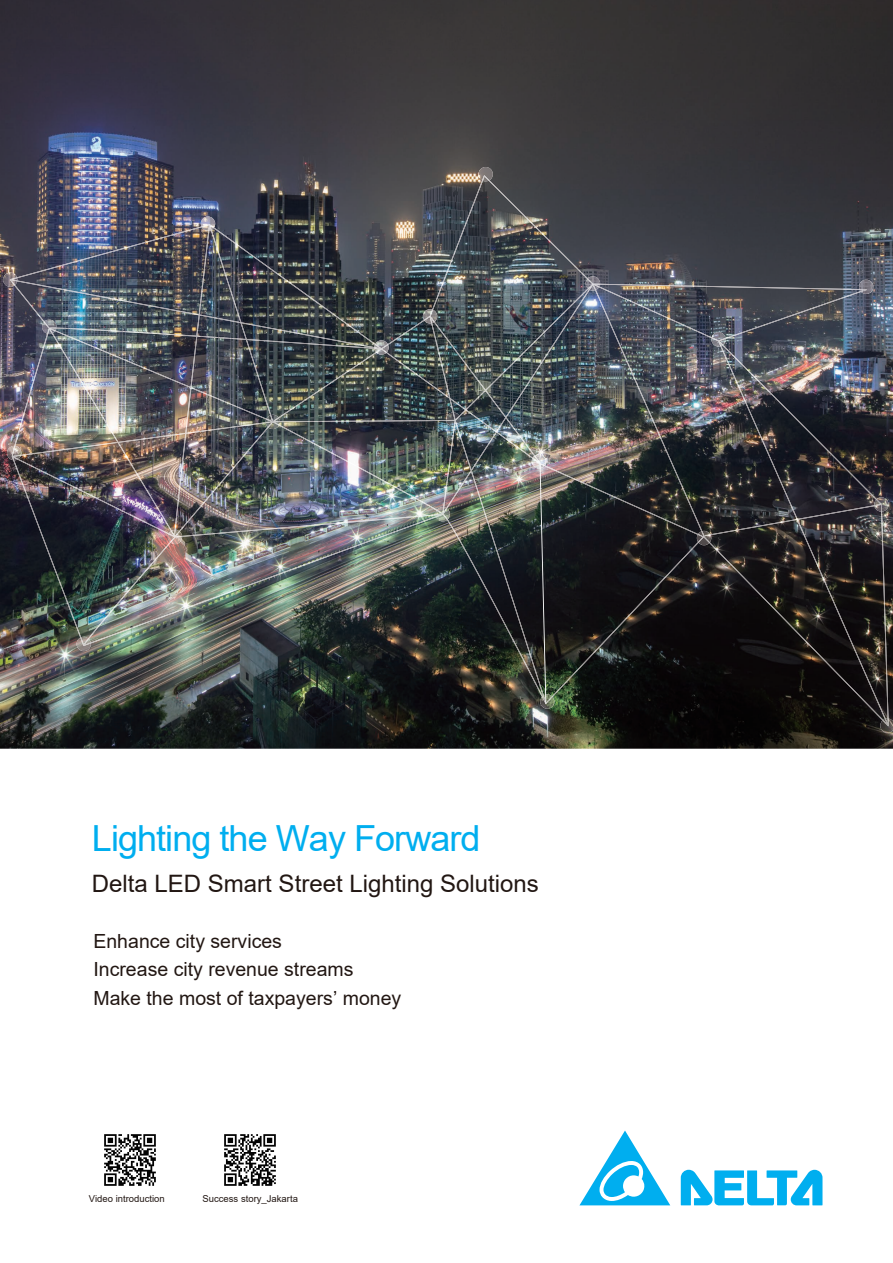
<style>
.page{position:relative;width:893px;height:1263px;background:#fff}
.page>*{position:absolute;margin:0;border:0;box-sizing:border-box;transform-origin:0 0}
.t1{font:36px "Arial";letter-spacing:-.025em;color:#00aeef}
.t2{font:24px "Arial";color:#221713}
.t3{font:19.5px/28.5px "Arial";color:#221713}
.t4{font:9.45px "Arial";color:#221713}
</style>
<div class="page">
<svg style="left:681px;top:1170px;width:141px;height:35px"></svg>
<svg style="left:579px;top:1130px;width:91px;height:75px"></svg>
<img style="left:0;top:0;width:893px;height:749px">
<img style="left:224px;top:1134px;width:52px;height:52px">
<img style="left:104px;top:1134px;width:52px;height:52px">
<img style="left:14px;top:280px;width:177px;height:58px">
<img style="left:260px;top:318px;width:114px;height:31px">
<img style="left:14px;top:333px;width:105px;height:151px">
<img style="left:119px;top:456px;width:53px;height:78px">
<img style="left:81px;top:484px;width:38px;height:26px">
<img style="left:191px;top:230px;width:69px;height:151px">
<img style="left:180px;top:381px;width:91px;height:101px">
<img style="left:175px;top:481px;width:48px;height:46px">
<img style="left:138px;top:527px;width:149px;height:74px">
<img style="left:287px;top:514px;width:149px;height:44px">
<img style="left:88px;top:579px;width:50px;height:64px">
<img style="left:287px;top:557px;width:39px;height:15px">
<img style="left:138px;top:600px;width:71px;height:26px">
<img style="left:279px;top:420px;width:167px;height:91px">
<img style="left:595px;top:330px;width:23px;height:11px">
<img style="left:617px;top:341px;width:35px;height:79px">
<img style="left:652px;top:417px;width:50px;height:175px">
<img style="left:602px;top:590px;width:50px;height:55px">
<img style="left:552px;top:643px;width:50px;height:54px">
<img style="left:722px;top:345px;width:49px;height:47px">
<img style="left:784px;top:392px;width:34px;height:48px">
<img style="left:793px;top:440px;width:84px;height:80px">
<img style="left:710px;top:520px;width:22px;height:4px">
<img style="left:13px;top:460px;width:68px;height:178px">
<img style="left:21px;top:422px;width:245px;height:34px">
<img style="left:55px;top:330px;width:53px;height:24px">
<img style="left:376px;top:320px;width:50px;height:71px">
<img style="left:536px;top:289px;width:54px;height:83px">
<img style="left:108px;top:352px;width:93px;height:39px">
<img style="left:317px;top:352px;width:59px;height:39px">
<img style="left:483px;top:370px;width:53px;height:276px">
<img style="left:198px;top:391px;width:121px;height:28px">
<img style="left:446px;top:419px;width:37px;height:165px">
<img style="left:516px;top:646px;width:24px;height:51px">
<img style="left:546px;top:287px;width:149px;height:43px">
<img style="left:502px;top:330px;width:46px;height:43px">
<img style="left:692px;top:330px;width:20px;height:8px">
<img style="left:477px;top:373px;width:27px;height:5px">
<img style="left:170px;top:226px;width:51px;height:10px">
<img style="left:463px;top:180px;width:76px;height:49px">
<img style="left:17px;top:235px;width:153px;height:43px">
<img style="left:221px;top:233px;width:64px;height:46px">
<img style="left:426px;top:229px;width:51px;height:190px">
<img style="left:537px;top:229px;width:51px;height:50px">
<img style="left:283px;top:278px;width:70px;height:50px">
<img style="left:586px;top:278px;width:275px;height:50px">
<img style="left:351px;top:327px;width:70px;height:50px">
<img style="left:720px;top:327px;width:38px;height:50px">
<svg style="left:419px;top:377px;width:7px;height:5px"></svg>
<img style="left:477px;top:378px;width:51px;height:77px">
<img style="left:732px;top:377px;width:52px;height:242px">
<img style="left:528px;top:446px;width:51px;height:36px">
<img style="left:579px;top:481px;width:97px;height:43px">
<img style="left:783px;top:487px;width:52px;height:185px">
<img style="left:673px;top:524px;width:60px;height:43px">
<img style="left:835px;top:603px;width:46px;height:117px">
<img style="left:881px;top:512px;width:7px;height:206px">
<img style="left:880px;top:718px;width:13px;height:15px">
<svg style="left:882px;top:718px;width:7px;height:8px"></svg>
<img style="left:859px;top:280px;width:14px;height:14px">
<svg style="left:859px;top:289px;width:8px;height:3px"></svg>
<img style="left:874px;top:497px;width:15px;height:15px">
<svg style="left:874px;top:499px;width:8px;height:13px"></svg>
<img style="left:540px;top:694px;width:14px;height:15px">
<svg style="left:546px;top:695px;width:7px;height:9px"></svg>
<img style="left:436px;top:507px;width:14px;height:14px">
<svg style="left:436px;top:507px;width:12px;height:13px"></svg>
<img style="left:168px;top:543px;width:14px;height:1px">
<svg style="left:168px;top:530px;width:14px;height:13px"></svg>
<img style="left:697px;top:531px;width:14px;height:14px">
<svg style="left:698px;top:531px;width:13px;height:12px"></svg>
<img style="left:711px;top:332px;width:15px;height:5px">
<svg style="left:711px;top:337px;width:15px;height:9px"></svg>
<img style="left:478px;top:167px;width:15px;height:14px">
<svg style="left:482px;top:175px;width:7px;height:6px"></svg>
<img style="left:3px;top:272px;width:14px;height:15px">
<svg style="left:10px;top:277px;width:7px;height:9px"></svg>
<img style="left:42px;top:320px;width:14px;height:14px">
<svg style="left:44px;top:321px;width:12px;height:13px"></svg>
<img style="left:7px;top:446px;width:5px;height:14px">
<svg style="left:12px;top:446px;width:9px;height:14px"></svg>
<img style="left:77px;top:637px;width:14px;height:14px">
<svg style="left:80px;top:637px;width:11px;height:9px"></svg>
<img style="left:586px;top:276px;width:14px;height:15px">
<svg style="left:587px;top:278px;width:13px;height:12px"></svg>
<img style="left:266px;top:428px;width:14px;height:1px">
<svg style="left:266px;top:415px;width:14px;height:13px"></svg>
<img style="left:423px;top:309px;width:14px;height:15px">
<svg style="left:424px;top:309px;width:11px;height:14px"></svg>
<img style="left:532px;top:454px;width:14px;height:15px">
<svg style="left:532px;top:455px;width:13px;height:11px"></svg>
<img style="left:446px;top:412px;width:14px;height:4px">
<img style="left:453px;top:412px;width:4px;height:4px">
<svg style="left:446px;top:416px;width:14px;height:11px"></svg>
<img style="left:201px;top:216px;width:14px;height:15px">
<svg style="left:201px;top:224px;width:13px;height:7px"></svg>
<img style="left:374px;top:340px;width:15px;height:15px">
<svg style="left:374px;top:344px;width:14px;height:9px"></svg>
<svg style="left:540px;top:463px;width:6px;height:241px"></svg>
<h1 class="t1" style="left:92px;top:814px;width:390px">Lighting the Way Forward</h1>
<p class="t2" style="left:92px;top:867px;width:448px">Delta LED Smart Street Lighting Solutions</p>
<p class="t3" style="left:93px;top:926px;width:309px">Enhance city services<br>Increase city revenue streams<br>Make the most of taxpayers’ money</p>
<p class="t4" style="left:89px;top:1192px;width:77px">Video introduction</p>
<p class="t4" style="left:202px;top:1192px;width:97px">Success story_Jakarta</p>
</div>
